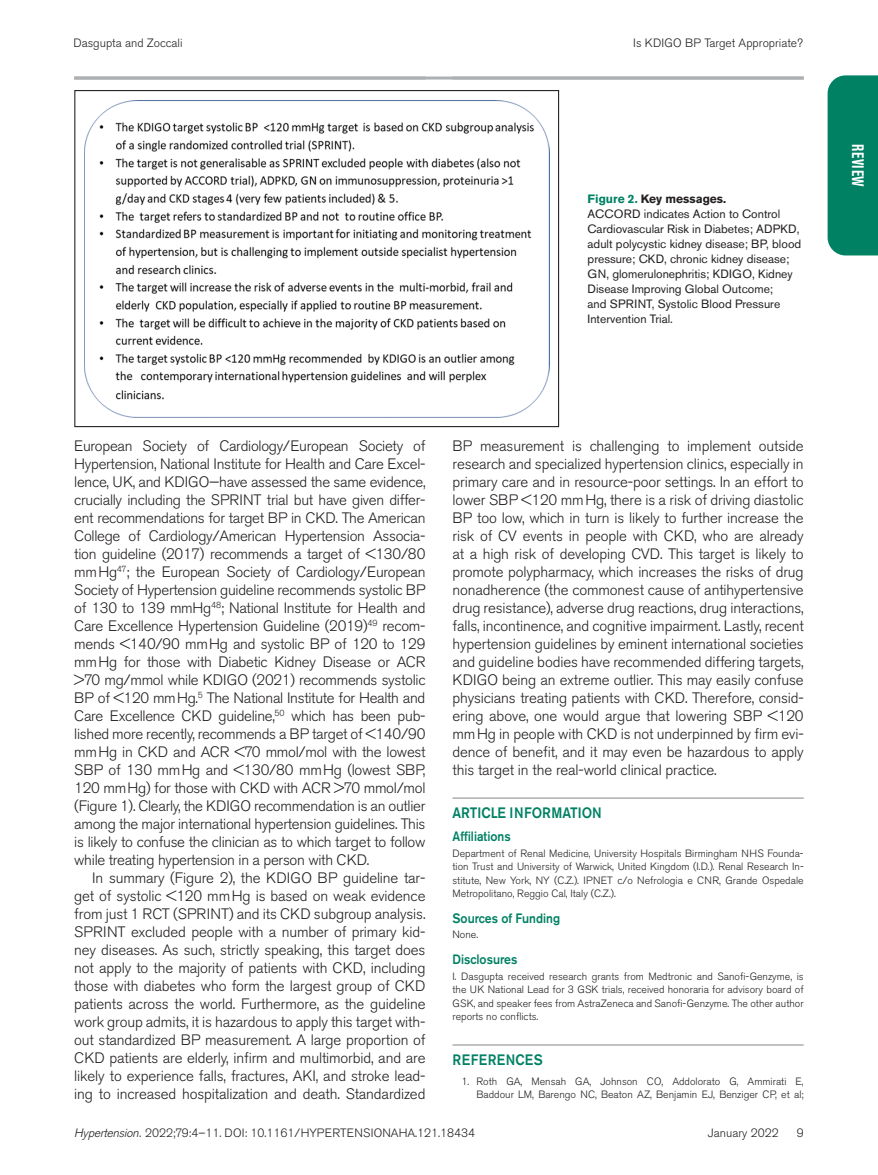
<style>
.page{position:relative;width:878px;height:1175px;background:#fff}
.page>*{position:absolute;margin:0;border:0;box-sizing:border-box;transform-origin:0 0}
.t1{font:700 condensed 16.5px "Akzidenz Grotesk BE";color:#fff;scale:.9 1}
.t2{font:300 15px/18px "Akzidenz Grotesk BE";letter-spacing:-.01em;color:#231f20;text-align:justify}
.t3{font:500 15px "Akzidenz Grotesk BE";color:#008164;scale:.9 1}
.t4{font:500 15px "Akzidenz Grotesk BE";letter-spacing:.04em;color:#008164;scale:.9 1}
.t5{font:500 13.5px "Akzidenz Grotesk BE";color:#008164;scale:.9 1}
.t6{font:12px/15px "Akzidenz Grotesk BE";color:#231f20}
.t7{font:300 12px "Akzidenz Grotesk BE";color:#231f20}
.t8{font:300 10.5px/13.5px "Akzidenz Grotesk BE";color:#231f20;text-align:justify}
.s1{font-weight:700;color:#008164}
.s2{font-weight:700}
.s3{font-family:"Akzidenz Grotesk";font-style:italic}
</style>
<div class="page">
<div style="left:827px;top:75px;width:51px;height:180px;background:#008164"></div>
<hr style="left:74px;top:76px;width:729px;height:4px;background:#b9babe">
<hr style="left:452px;top:797px;width:351px;height:2px;background:#aeafb3">
<hr style="left:452px;top:1044px;width:351px;height:1px;background:#aeafb3">
<svg style="left:74px;top:90px;width:485px;height:338px"></svg>
<p class="t7" style="left:74px;top:36px;width:111px">Dasgupta and Zoccali</p>
<p class="t7" style="left:633px;top:36px;width:171px">Is KDIGO BP Target Appropriate?</p>
<p class="t6" style="left:587px;top:191px;width:215px"><span class="s1">Figure 2.</span> <span class="s2">Key messages.<br></span>ACCORD indicates Action to Control Cardiovascular Risk in Diabetes; ADPKD, adult polycystic kidney disease; BP, blood pressure; CKD, chronic kidney disease; GN, glomerulonephritis; KDIGO, Kidney Disease Improving Global Outcome;<br>and SPRINT, Systolic Blood Pressure Intervention Trial.</p>
<p class="t2" style="left:74px;top:437px;width:353px">European Society of Cardiology/European Society of Hypertension, National Institute for Health and Care Excel&shy;lence, UK, and KDIGO—have assessed the same evidence, crucially including the SPRINT trial but have given differ&shy;ent recommendations for target BP in CKD. The American College of Cardiology/American Hypertension Associa&shy;tion guideline (2017) recommends a target of &lt;130/80 mmHg<sup>47</sup>; the European Society of Cardiology/European Society of Hypertension guideline recommends systolic BP of 130 to 139 mmHg<sup>48</sup>; National Institute for Health and Care Excellence Hypertension Guideline (2019)<sup>49</sup> recom&shy;mends &lt;140/90 mmHg and systolic BP of 120 to 129 mmHg for those with Diabetic Kidney Disease or ACR &gt;70 mg/mmol while KDIGO (2021) recommends systolic BP of &lt;120 mmHg.<sup>5</sup> The National Institute for Health and Care Excellence CKD guideline,<sup>50</sup> which has been pub&shy;lished more recently, recommends a BP target of &lt;140/90 mmHg in CKD and ACR &lt;70 mmol/mol with the lowest SBP of 130 mmHg and &lt;130/80 mmHg (lowest SBP, 120 mmHg) for those with CKD with ACR &gt;70 mmol/mol (Figure 1). Clearly, the KDIGO recommendation is an outlier among the major international hypertension guidelines. This is likely to confuse the clinician as to which target to follow while treating hypertension in a person with CKD.</p>
<p class="t2" style="left:74px;top:869px;width:353px;text-indent:18px">In summary (Figure 2), the KDIGO BP guideline tar&shy;get of systolic &lt;120 mmHg is based on weak evidence from just 1 RCT (SPRINT) and its CKD subgroup analysis.<br>SPRINT excluded people with a number of primary kid&shy;ney diseases. As such, strictly speaking, this target does not apply to the majority of patients with CKD, including those with diabetes who form the largest group of CKD patients across the world. Furthermore, as the guideline work group admits, it is hazardous to apply this target with&shy;out standardized BP measurement. A large proportion of CKD patients are elderly, infirm and multimorbid, and are likely to experience falls, fractures, AKI, and stroke lead&shy;ing to increased hospitalization and death. Standardized</p>
<p class="t2" style="left:452px;top:437px;width:353px">BP measurement is challenging to implement outside research and specialized hypertension clinics, especially in primary care and in resource-poor settings. In an effort to lower SBP &lt;120 mmHg, there is a risk of driving diastolic BP too low, which in turn is likely to further increase the risk of CV events in people with CKD, who are already at a high risk of developing CVD. This target is likely to promote polypharmacy, which increases the risks of drug nonadherence (the commonest cause of antihypertensive drug resistance), adverse drug reactions, drug interactions, falls, incontinence, and cognitive impairment. Lastly, recent hypertension guidelines by eminent international societies and guideline bodies have recommended differing targets, KDIGO being an extreme outlier. This may easily confuse physicians treating patients with CKD. Therefore, consid&shy;ering above, one would argue that lowering SBP &lt;120 mmHg in people with CKD is not underpinned by firm evi&shy;dence of benefit, and it may even be hazardous to apply this target in the real-world clinical practice.</p>
<p class="t3" style="left:452px;top:804px;width:167px">ARTICLE INFORMATION</p>
<p class="t5" style="left:452px;top:828px;width:66px">Affiliations</p>
<p class="t8" style="left:452px;top:846px;width:353px">Department of Renal Medicine, University Hospitals Birmingham NHS Founda&shy;tion Trust and University of Warwick, United Kingdom (I.D.). Renal Research In&shy;stitute, New York, NY (C.Z.). IPNET c/o Nefrologia e CNR, Grande Ospedale Metropolitano, Reggio Cal, Italy (C.Z.).</p>
<p class="t5" style="left:452px;top:909px;width:121px">Sources of Funding</p>
<p class="t8" style="left:452px;top:928px;width:27px">None.</p>
<p class="t5" style="left:452px;top:951px;width:73px">Disclosures</p>
<p class="t8" style="left:452px;top:969px;width:353px">I. Dasgupta received research grants from Medtronic and Sanofi-Genzyme, is the UK National Lead for 3 GSK trials, received honoraria for advisory board of GSK, and speaker fees from AstraZeneca and Sanofi-Genzyme. The other author reports no conflicts.</p>
<p class="t4" style="left:452px;top:1050px;width:102px">REFERENCES</p>
<p class="t8" style="left:461px;top:1074px;width:344px;text-align:right">1. Roth GA, Mensah GA, Johnson CO, Addolorato G, Ammirati E,<br>Baddour LM, Barengo NC, Beaton AZ, Benjamin EJ, Benziger CP, et al;</p>
<p class="t7" style="left:74px;top:1126px;width:402px"><span class="s3">Hypertension.</span> 2022;79:4–11. DOI: 10.1161/HYPERTENSIONAHA.121.18434</p>
<p class="t7" style="left:708px;top:1126px;width:72px">January 2022</p>
<p class="t7" style="left:796px;top:1126px;width:8px">9</p>
<p class="t1" style="left:867px;top:144px;width:48px;rotate:90deg">Review</p>
</div>
